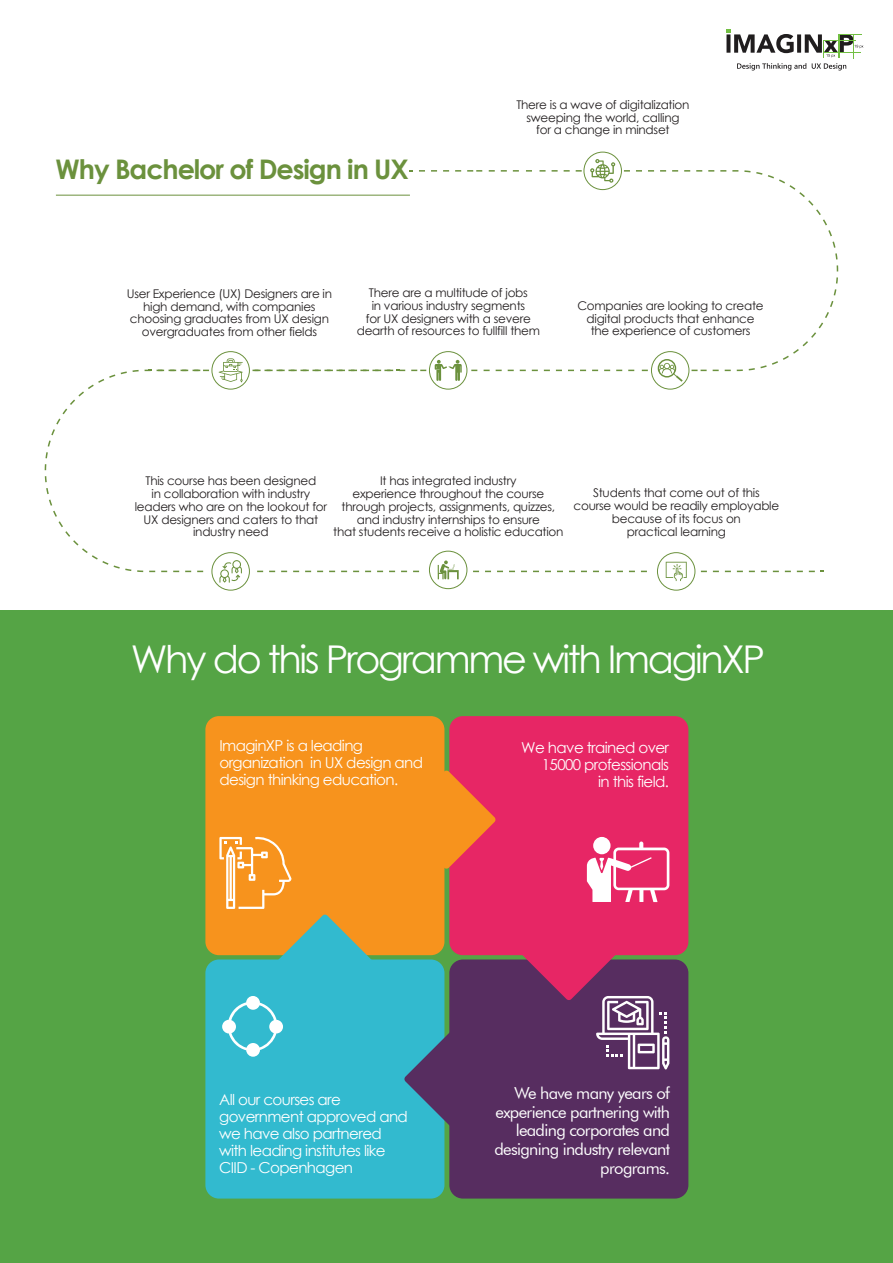
<style>
.page{position:relative;width:893px;height:1263px;background:#fff}
.page>*{position:absolute;margin:0;border:0;box-sizing:border-box;transform-origin:0 0}
.t1{font:38.25px "Century Gothic";letter-spacing:-.06em;color:#fff}
.t2{font:700 27px "Century Gothic";letter-spacing:-.04em;color:#6b913d}
.t3{font:16.5px/18.6px "Futura BT";letter-spacing:-.04em;color:#fff;text-align:right}
.t4{font:15px/17px "Century Gothic";letter-spacing:-.04em;color:#fff}
.t5{font:12px/12.8px "Century Gothic";letter-spacing:-.02em;color:#231f20;text-align:center}
</style>
<div class="page">
<div style="left:0;top:610px;width:893px;height:653px;background:#55a445"></div>
<div style="left:449px;top:716px;width:239px;height:239px;background:#e72665;border-radius:14px"></div>
<div style="left:205px;top:716px;width:239px;height:239px;background:#f7931d;border-radius:14px"></div>
<div style="left:205px;top:959px;width:239px;height:239px;background:#32bacf;border-radius:14px"></div>
<div style="left:449px;top:959px;width:239px;height:239px;background:#572d60;border-radius:14px"></div>
<svg style="left:404px;top:1030px;width:46px;height:98px"></svg>
<svg style="left:444px;top:770px;width:52px;height:99px"></svg>
<div style="left:584px;top:152px;width:38px;height:38px;border:1px solid #6b913d;border-radius:50%"></div>
<svg style="left:590px;top:159px;width:25px;height:11px"></svg>
<svg style="left:158px;top:170px;width:680px;height:200px"></svg>
<svg style="left:45px;top:370px;width:770px;height:202px"></svg>
<hr style="left:56px;top:195px;width:354px;height:1px;background:#6b913d">
<div style="left:651px;top:351px;width:38px;height:38px;border:1px solid #6b913d;border-radius:50%"></div>
<svg style="left:658px;top:359px;width:25px;height:23px"></svg>
<div style="left:429px;top:351px;width:38px;height:38px;border:1px solid #6b913d;border-radius:50%"></div>
<svg style="left:435px;top:360px;width:27px;height:21px"></svg>
<div style="left:212px;top:552px;width:38px;height:38px;border:1px solid #6b913d;border-radius:50%"></div>
<svg style="left:219px;top:560px;width:23px;height:23px"></svg>
<div style="left:657px;top:552px;width:38px;height:38px;border:1px solid #6b913d;border-radius:50%"></div>
<svg style="left:666px;top:562px;width:21px;height:19px"></svg>
<div style="left:429px;top:551px;width:38px;height:38px;border:1px solid #6b913d;border-radius:50%"></div>
<svg style="left:438px;top:560px;width:21px;height:19px"></svg>
<div style="left:212px;top:351px;width:38px;height:38px;border:1px solid #6b913d;border-radius:50%"></div>
<svg style="left:219px;top:358px;width:24px;height:24px"></svg>
<svg style="left:593px;top:837px;width:18px;height:17px"></svg>
<svg style="left:519px;top:841px;width:150px;height:228px"></svg>
<svg style="left:219px;top:836px;width:155px;height:221px"></svg>
<svg style="left:726px;top:30px;width:137px;height:40px"></svg>
<h2 class="t2" style="left:56px;top:149px;width:355px">Why Bachelor of Design in UX</h2>
<p class="t5" style="left:516px;top:98px;width:175px">There is a wave of digitalization sweeping the world, calling<br>for a change in mindset</p>
<p class="t5" style="left:127px;top:287px;width:207px">User Experience (UX) Designers are in high demand, with companies choosing graduates from UX design overgraduates from other fields</p>
<p class="t5" style="left:357px;top:286px;width:185px">There are a multitude of jobs<br>in various industry segments<br>for UX designers with a severe dearth of resources to fullfill them</p>
<p class="t5" style="left:577px;top:299px;width:188px">Companies are looking to create digital products that enhance the experience of customers</p>
<p class="t5" style="left:333px;top:474px;width:232px">It has integrated industry<br>experience throughout the course through projects, assignments, quizzes, and industry internships to ensure<br>that students receive a holistic education</p>
<p class="t5" style="left:574px;top:486px;width:207px">Students that come out of this course would be readily employable because of its focus on<br>practical learning</p>
<p class="t5" style="left:135px;top:474px;width:194px">This course has been designed<br>in collaboration with industry leaders who are on the lookout for<br>UX designers and caters to that industry need</p>
<h1 class="t1" style="left:131px;top:633px;width:636px">Why do this Programme with ImaginXP</h1>
<p class="t4" style="left:219px;top:737px;width:205px">ImaginXP is a leading organization in UX design and design thinking education.</p>
<p class="t4" style="left:521px;top:738px;width:149px;text-align:right">We have trained over<br>15000 professionals<br>in this field.</p>
<p class="t4" style="left:219px;top:1091px;width:190px">All our courses are government approved and we have also partnered with leading institutes like<br>CIID - Copenhagen</p>
<h3 class="t3" style="left:494px;top:1084px;width:177px">We have many years of experience partnering with leading corporates and designing industry relevant programs.</h3>
</div>
